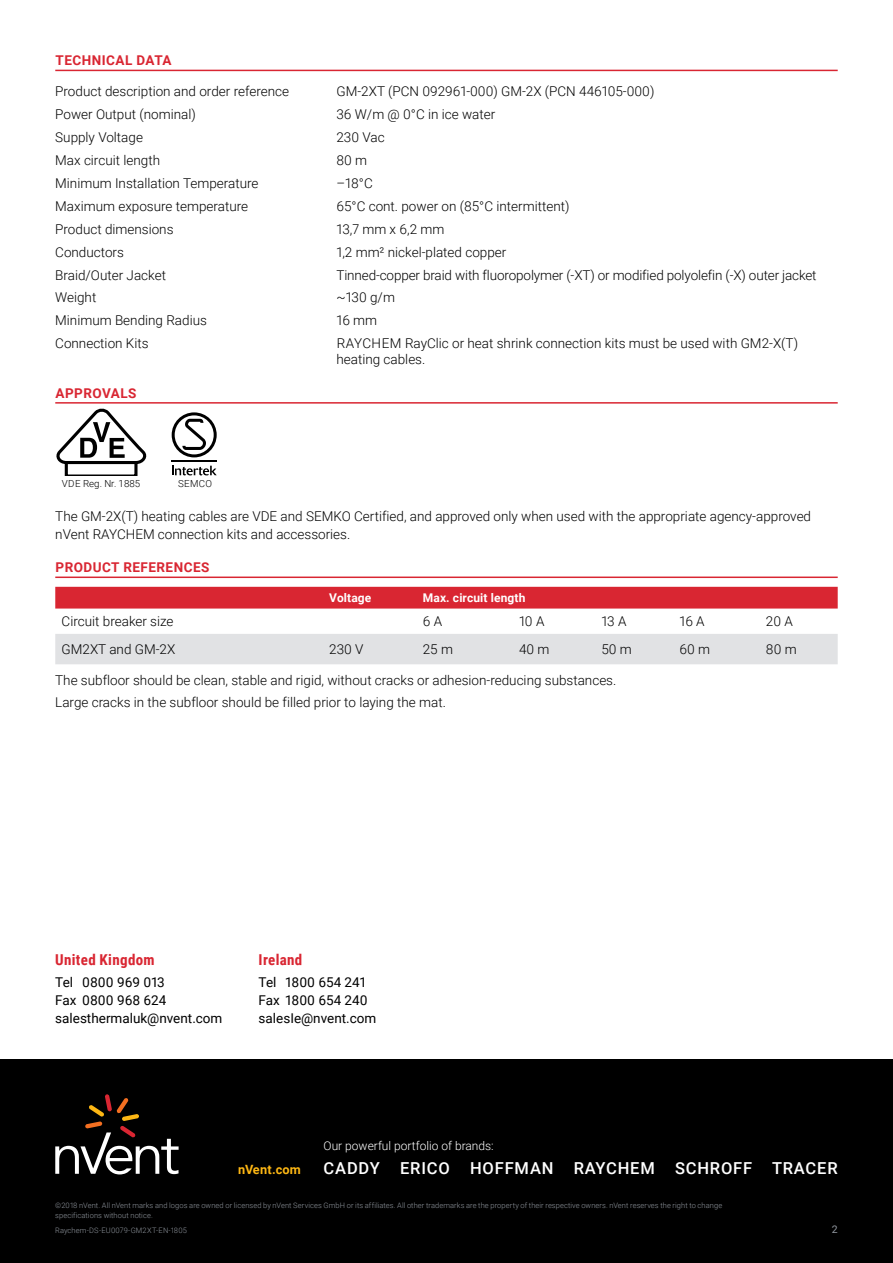
<style>
.page{position:relative;width:893px;height:1263px;background:#fff}
.page>*{position:absolute;margin:0;border:0;box-sizing:border-box;transform-origin:0 0}
.t1{font:500 16.5px "Roboto";letter-spacing:.05em;color:#fff}
.t2{font:700 15px "Roboto Condensed";letter-spacing:.02em;color:#d92632}
.t3{font:300 13.5px/15.8px "Roboto";color:#000}
.t4{font:13.5px/18px "Roboto";color:#000}
.t5{font:700 13.5px "Roboto";letter-spacing:.035em;color:#d92632}
.t6{font:700 12.75px "Roboto";letter-spacing:.015em;color:#fdb714}
.t7{font:300 12px "Roboto";color:#fff}
.t8{font:700 12px "Roboto";letter-spacing:.01em;color:#fff}
.t9{font:10.5px "Roboto";color:#90969e}
.t10{font:300 9.75px "Roboto";letter-spacing:.015em;color:#000}
.t11{font:300 7.5px/10.5px "Roboto";letter-spacing:.01em;color:#90969e}
</style>
<div class="page">
<div style="left:0;top:1059px;width:893px;height:204px;background:#000"></div>
<svg style="left:55px;top:1094px;width:124px;height:80px"></svg>
<hr style="left:55px;top:70px;width:783px;height:1px;background:#d92632">
<hr style="left:55px;top:402px;width:783px;height:2px;background:#d92632">
<hr style="left:55px;top:576px;width:783px;height:2px;background:#d92632">
<svg style="left:172px;top:466px;width:45px;height:9px"></svg>
<hr style="left:172px;top:461px;width:45px;height:1px;background:#000">
<svg style="left:172px;top:412px;width:45px;height:45px"></svg>
<svg style="left:56px;top:409px;width:90px;height:67px"></svg>
<div style="left:55px;top:587px;width:783px;height:21px;background:#d92632"></div>
<div style="left:55px;top:634px;width:783px;height:30px;background:#e1e2e4"></div>
<p class="t5" style="left:56px;top:51px;width:117px">TECHNICAL DATA</p>
<p class="t3" style="left:55px;top:83px;width:235px">Product description and order reference</p>
<p class="t3" style="left:336px;top:83px;width:319px">GM-2XT (PCN 092961-000) GM-2X (PCN 446105-000)</p>
<p class="t3" style="left:55px;top:106px;width:142px">Power Output (nominal)</p>
<p class="t3" style="left:336px;top:106px;width:160px">36 W/m @ 0°C in ice water</p>
<p class="t3" style="left:55px;top:129px;width:89px">Supply Voltage</p>
<p class="t3" style="left:336px;top:129px;width:50px">230 Vac</p>
<p class="t3" style="left:55px;top:152px;width:106px">Max circuit length</p>
<p class="t3" style="left:336px;top:152px;width:32px">80 m</p>
<p class="t3" style="left:55px;top:175px;width:205px">Minimum Installation Temperature</p>
<p class="t3" style="left:336px;top:175px;width:38px">–18°C</p>
<p class="t3" style="left:55px;top:198px;width:195px">Maximum exposure temperature</p>
<p class="t3" style="left:336px;top:198px;width:235px">65°C cont. power on (85°C intermittent)</p>
<p class="t3" style="left:55px;top:221px;width:120px">Product dimensions</p>
<p class="t3" style="left:336px;top:221px;width:109px">13,7 mm x 6,2 mm</p>
<p class="t3" style="left:55px;top:243px;width:70px">Conductors</p>
<p class="t3" style="left:336px;top:243px;width:171px">1,2 mm² nickel-plated copper</p>
<p class="t3" style="left:55px;top:266px;width:112px">Braid/Outer Jacket</p>
<p class="t3" style="left:336px;top:266px;width:482px">Tinned-copper braid with fluoropolymer (-XT) or modified polyolefin (-X) outer jacket</p>
<p class="t3" style="left:55px;top:289px;width:43px">Weight</p>
<p class="t3" style="left:336px;top:289px;width:60px">~130 g/m</p>
<p class="t3" style="left:55px;top:312px;width:153px">Minimum Bending Radius</p>
<p class="t3" style="left:336px;top:312px;width:42px">16 mm</p>
<p class="t3" style="left:55px;top:335px;width:95px">Connection Kits</p>
<p class="t3" style="left:336px;top:335px;width:463px">RAYCHEM RayClic or heat shrink connection kits must be used with GM2-X(T) heating cables.</p>
<p class="t5" style="left:55px;top:384px;width:83px">APPROVALS</p>
<p class="t10" style="left:62px;top:477px;width:80px">VDE Reg. Nr. 1885</p>
<p class="t10" style="left:178px;top:477px;width:35px">SEMCO</p>
<p class="t3" style="left:55px;top:506px;width:757px;line-height:18px">The GM-2X(T) heating cables are VDE and SEMKO Certified, and approved only when used with the appropriate agency-approved nVent RAYCHEM connection kits and accessories.</p>
<p class="t5" style="left:56px;top:558px;width:155px">PRODUCT REFERENCES</p>
<p class="t8" style="left:329px;top:589px;width:44px">Voltage</p>
<p class="t8" style="left:423px;top:589px;width:104px">Max. circuit length</p>
<p class="t3" style="left:62px;top:613px;width:113px">Circuit breaker size</p>
<p class="t3" style="left:423px;top:613px;width:21px">6 A</p>
<p class="t3" style="left:519px;top:613px;width:27px">10 A</p>
<p class="t3" style="left:601px;top:613px;width:27px">13 A</p>
<p class="t3" style="left:679px;top:613px;width:27px">16 A</p>
<p class="t3" style="left:766px;top:613px;width:28px">20 A</p>
<p class="t3" style="left:62px;top:641px;width:115px">GM2XT and GM-2X</p>
<p class="t3" style="left:329px;top:641px;width:36px">230 V</p>
<p class="t3" style="left:423px;top:641px;width:32px">25 m</p>
<p class="t3" style="left:519px;top:641px;width:32px">40 m</p>
<p class="t3" style="left:601px;top:641px;width:32px">50 m</p>
<p class="t3" style="left:679px;top:641px;width:32px">60 m</p>
<p class="t3" style="left:766px;top:641px;width:32px">80 m</p>
<p class="t3" style="left:55px;top:669px;width:563px;line-height:22.2px">The subfloor should be clean, stable and rigid, without cracks or adhesion-reducing substances.<br>Large cracks in the subfloor should be filled prior to laying the mat.</p>
<p class="t2" style="left:55px;top:949px;width:101px">United Kingdom</p>
<p class="t4" style="left:55px;top:973px;width:169px">Tel 0800 969 013<br>Fax 0800 968 624 salesthermaluk@nvent.com</p>
<p class="t2" style="left:259px;top:949px;width:45px">Ireland</p>
<p class="t4" style="left:259px;top:973px;width:119px">Tel 1800 654 241<br>Fax 1800 654 240 salesIe@nvent.com</p>
<p class="t7" style="left:324px;top:1137px;width:172px">Our powerful portfolio of brands:</p>
<p class="t6" style="left:238px;top:1160px;width:64px">nVent.com</p>
<p class="t1" style="left:324px;top:1156px;width:516px">CADDY ERICO HOFFMAN RAYCHEM SCHROFF TRACER</p>
<p class="t11" style="left:55px;top:1200px;width:668px">©2018 nVent. All nVent marks and logos are owned or licensed by nVent Services GmbH or its affiliates. All other trademarks are the property of their respective owners. nVent reserves the right to change specifications without notice.</p>
<p class="t11" style="left:55px;top:1225px;width:133px">Raychem-DS-EU0079-GM2XT-EN-1805</p>
<p class="t9" style="left:832px;top:1222px;width:7px">2</p>
</div>
